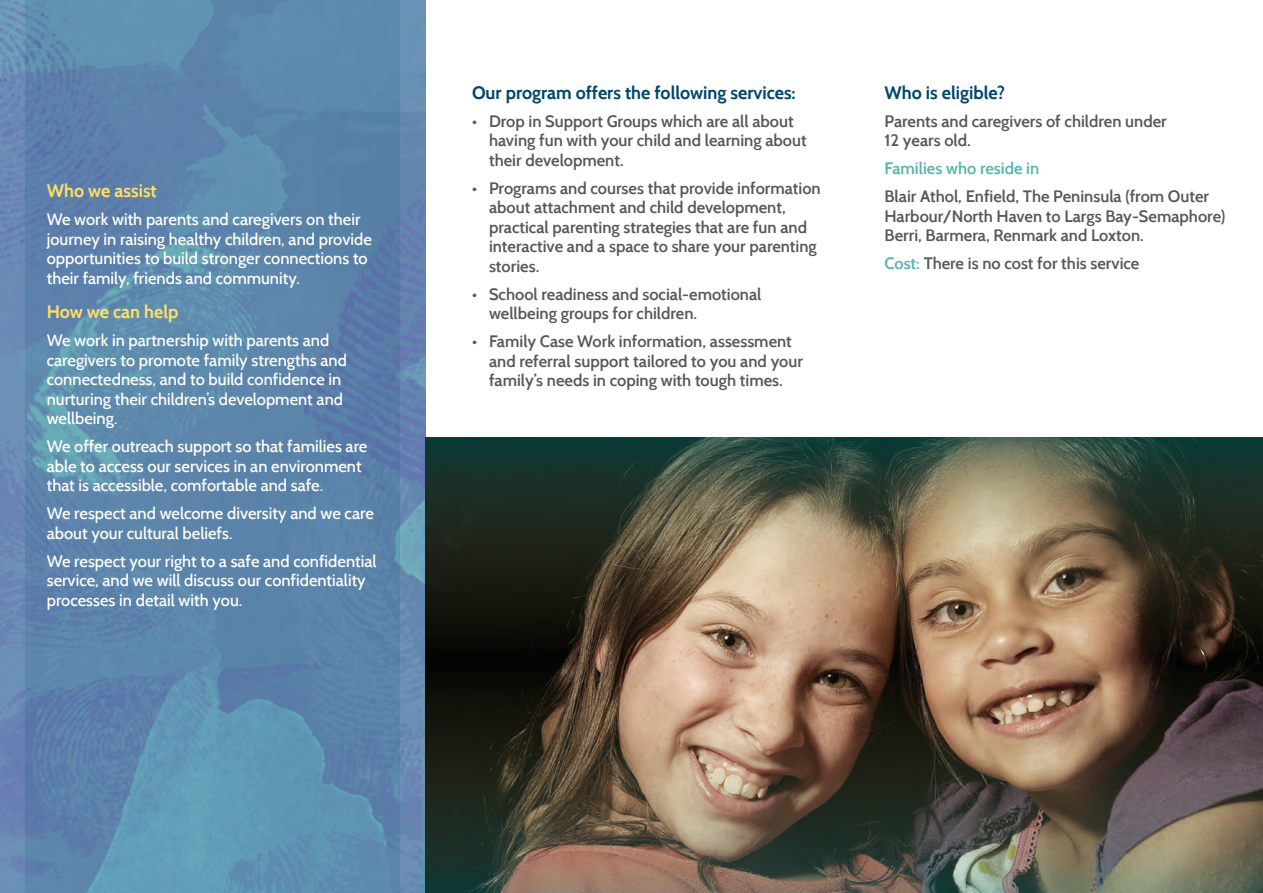
<style>
.page{position:relative;width:1263px;height:893px;background:#fff}
.page>*{position:absolute;margin:0;border:0;box-sizing:border-box;transform-origin:0 0}
.Brochure_Heading_2{font:700 18px "Cabin";color:#00476d}
.Brochure_Heading_2-2{font:700 18px "Cabin";color:#ffdf62}
.Brochure_Body{font:600 16.5px/19.5px "Cabin";color:#57585a}
.Brochure_Body-2{font:500 16.5px/19.5px "Cabin";color:#fff}
.Brochure_Body-3{font:600 16.5px "Cabin";color:#56b5ad}
.s1{color:#56b5ad}
</style>
<div class="page">
<img style="left:0;top:0;width:425px;height:893px">
<svg style="left:26px;top:0;width:374px;height:893px;fill:#5d85ac"></svg>
<svg style="left:425px;top:438px;width:838px;height:220px"></svg>
<img style="left:422px;top:658px;width:841px;height:235px">
<p class="Brochure_Heading_2-2" style="left:47px;top:180px;width:112px">Who we assist</p>
<p class="Brochure_Body-2" style="left:47px;top:210px;width:327px">We work with parents and caregivers on their journey in raising healthy children, and provide opportunities to build stronger connections to their family, friends and community.</p>
<p class="Brochure_Heading_2-2" style="left:47px;top:301px;width:133px">How we can help</p>
<p class="Brochure_Body-2" style="left:47px;top:331px;width:302px">We work in partnership with parents and caregivers to promote family strengths and connectedness, and to build confidence in nurturing their children’s development and wellbeing.</p>
<p class="Brochure_Body-2" style="left:47px;top:437px;width:322px">We offer outreach support so that families are able to access our services in an environment that is accessible, comfortable and safe.</p>
<p class="Brochure_Body-2" style="left:47px;top:504px;width:329px">We respect and welcome diversity and we care about your cultural beliefs.</p>
<p class="Brochure_Body-2" style="left:47px;top:551px;width:331px">We respect your right to a safe and confidential service, and we will discuss our confidentiality processes in detail with you.</p>
<p class="Brochure_Heading_2" style="left:472px;top:82px;width:325px">Our program offers the following services:</p>
<p class="Brochure_Body" style="left:489px;top:111px;width:319px;text-indent:-17px">• Drop in Support Groups which are all about having fun with your child and learning about their development.</p>
<p class="Brochure_Body" style="left:489px;top:178px;width:333px;text-indent:-17px">• Programs and courses that provide information about attachment and child development, practical parenting strategies that are fun and interactive and a space to share your parenting stories.</p>
<p class="Brochure_Body" style="left:489px;top:284px;width:274px;text-indent:-17px">• School readiness and social-emotional wellbeing groups for children.</p>
<p class="Brochure_Body" style="left:489px;top:332px;width:315px;text-indent:-17px">• Family Case Work information, assessment and referral support tailored to you and your family’s needs in coping with tough times.</p>
<p class="Brochure_Heading_2" style="left:884px;top:82px;width:122px">Who is eligible?</p>
<p class="Brochure_Body" style="left:884px;top:111px;width:284px">Parents and caregivers of children under<br>12 years old.</p>
<p class="Brochure_Body-3" style="left:884px;top:159px;width:156px">Families who reside in</p>
<p class="Brochure_Body" style="left:884px;top:187px;width:342px">Blair Athol, Enfield, The Peninsula (from Outer<br>Harbour/North Haven to Largs Bay-Semaphore)<br>Berri, Barmera, Renmark and Loxton.</p>
<p class="Brochure_Body" style="left:884px;top:254px;width:256px"><span class="s1">Cost:</span> There is no cost for this service</p>
</div>
